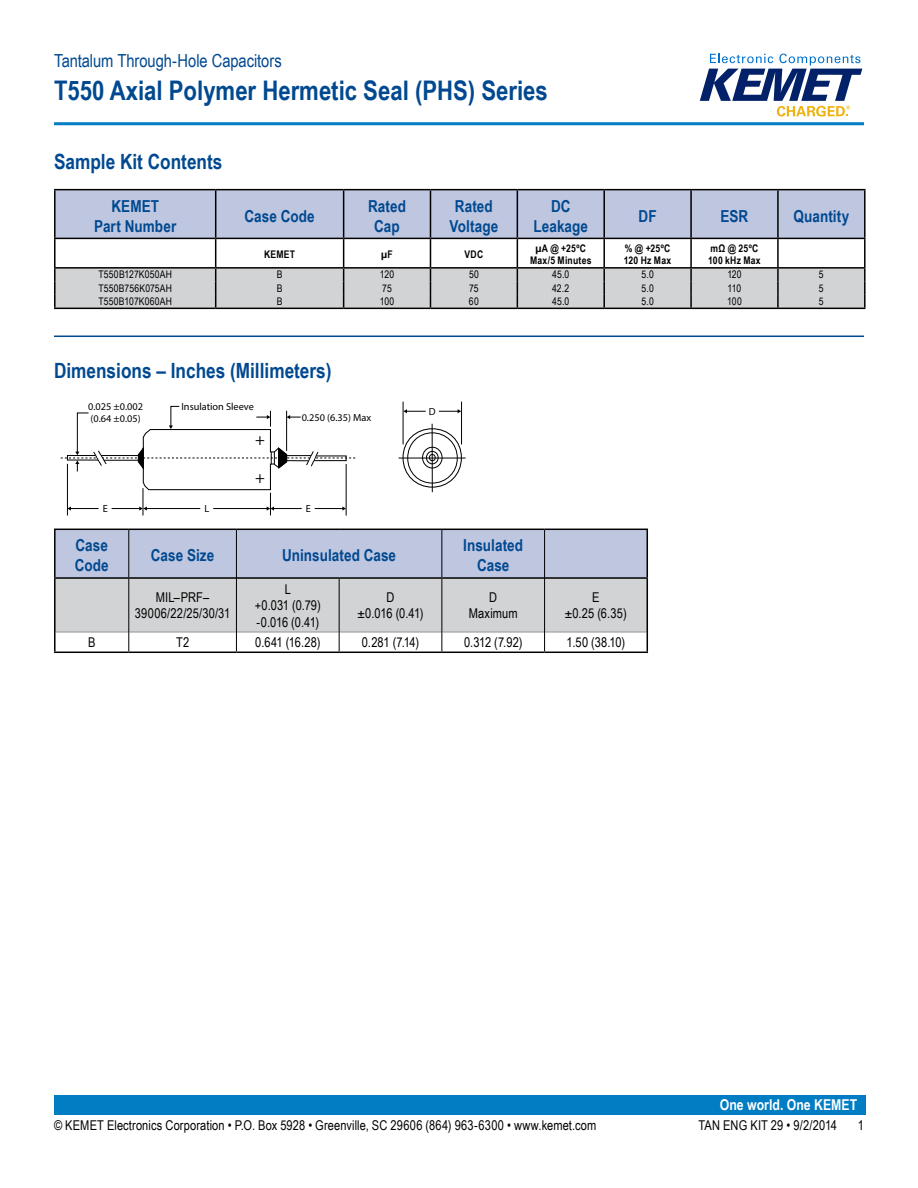
<style>
.page{position:relative;width:918px;height:1188px;background:#fff}
.page>*{position:absolute;margin:0;border:0;box-sizing:border-box;transform-origin:0 0}
.t1{font:700 27px "Arial Narrow";color:#004990}
.t2{font:700 21px "Arial Narrow";color:#004990}
.t3{font:18px "Arial Narrow";letter-spacing:-.005em;color:#004990}
.t4{font:700 16.5px/19.8px "Arial Narrow";letter-spacing:.005em;color:#004990;text-align:center}
.t5{font:16.5px "Myriad Pro";color:#000}
.t6{font:700 15px "Arial Narrow";color:#fff}
.t7{font:13.5px/16.5px "Arial Narrow";letter-spacing:.01em;color:#000;text-align:center}
.t8{font:13.5px/16.5px "Arial Narrow";letter-spacing:-.015em;color:#000;text-align:center}
.t9{font:10.5px "Arial Narrow";letter-spacing:.01em;color:#000}
.t10{font:700 10.5px/12.6px "Arial Narrow";letter-spacing:.025em;color:#000}
.t11{font:10.35px "Myriad Pro";color:#000}
</style>
<div class="page">
<svg style="left:700px;top:54px;width:162px;height:63px"></svg>
<hr style="left:54px;top:122px;width:810px;height:3px;background:#007dc3">
<div style="left:54px;top:1095px;width:811px;height:20px;background:#007dc3"></div>
<hr style="left:54px;top:336px;width:810px;height:1px;background:#004990">
<hr style="left:517px;top:308px;width:87px;height:1px;background:#000">
<hr style="left:604px;top:308px;width:87px;height:1px;background:#000">
<hr style="left:691px;top:308px;width:87px;height:1px;background:#000">
<hr style="left:778px;top:308px;width:88px;height:1px;background:#000">
<hr style="left:54px;top:308px;width:162px;height:1px;background:#000">
<hr style="left:216px;top:308px;width:128px;height:1px;background:#000">
<hr style="left:344px;top:308px;width:86px;height:1px;background:#000">
<hr style="left:430px;top:308px;width:87px;height:1px;background:#000">
<hr style="left:54px;top:189px;width:162px;height:1px;background:#000">
<hr style="left:216px;top:189px;width:128px;height:1px;background:#000">
<hr style="left:344px;top:189px;width:86px;height:1px;background:#000">
<hr style="left:430px;top:189px;width:87px;height:1px;background:#000">
<hr style="left:517px;top:189px;width:87px;height:1px;background:#000">
<hr style="left:604px;top:189px;width:87px;height:1px;background:#000">
<hr style="left:691px;top:189px;width:87px;height:1px;background:#000">
<hr style="left:778px;top:189px;width:88px;height:1px;background:#000">
<svg style="left:54px;top:190px;width:812px;height:118px"></svg>
<hr style="left:777px;top:239px;width:2px;height:28px;background:#000">
<hr style="left:864px;top:239px;width:2px;height:28px;background:#000">
<hr style="left:54px;top:190px;width:2px;height:48px;background:#000">
<hr style="left:864px;top:190px;width:2px;height:48px;background:#000">
<hr style="left:215px;top:190px;width:1px;height:48px;background:#000">
<hr style="left:343px;top:190px;width:1px;height:48px;background:#000">
<hr style="left:517px;top:190px;width:1px;height:48px;background:#000">
<hr style="left:603px;top:190px;width:2px;height:48px;background:#000">
<hr style="left:690px;top:190px;width:2px;height:48px;background:#000">
<hr style="left:777px;top:190px;width:2px;height:48px;background:#000">
<hr style="left:346px;top:464px;width:1px;height:52px;background:#000">
<div style="left:403px;top:428px;width:59px;height:60px;border:1px solid #000;border-radius:50%"></div>
<div style="left:407px;top:433px;width:51px;height:50px;border:1px solid #000;border-radius:50%"></div>
<div style="left:422px;top:447px;width:20px;height:21px;border:1px solid #000;border-radius:50%"></div>
<div style="left:426px;top:451px;width:13px;height:13px;border:1px solid #000;border-radius:50%"></div>
<div style="left:429px;top:454px;width:7px;height:7px;border:1px solid #000;border-radius:50%"></div>
<hr style="left:461px;top:402px;width:1px;height:42px;background:#000">
<hr style="left:403px;top:402px;width:1px;height:42px;background:#000">
<hr style="left:399px;top:458px;width:67px;height:1px;background:#000">
<hr style="left:432px;top:424px;width:1px;height:68px;background:#000">
<hr style="left:67px;top:464px;width:1px;height:52px;background:#000">
<svg style="left:60px;top:406px;width:295px;height:109px"></svg>
<svg style="left:403px;top:409px;width:23px;height:4px"></svg>
<svg style="left:439px;top:409px;width:22px;height:4px"></svg>
<hr style="left:54px;top:577px;width:74px;height:2px;background:#000">
<hr style="left:54px;top:632px;width:2px;height:20px;background:#000">
<hr style="left:54px;top:652px;width:75px;height:1px;background:#000">
<hr style="left:129px;top:652px;width:107px;height:1px;background:#000">
<hr style="left:236px;top:652px;width:103px;height:1px;background:#000">
<hr style="left:339px;top:652px;width:103px;height:1px;background:#000">
<hr style="left:442px;top:652px;width:103px;height:1px;background:#000">
<hr style="left:545px;top:652px;width:103px;height:1px;background:#000">
<hr style="left:54px;top:529px;width:75px;height:1px;background:#000">
<hr style="left:54px;top:530px;width:2px;height:47px;background:#000">
<hr style="left:54px;top:579px;width:2px;height:53px;background:#000">
<svg style="left:55px;top:529px;width:593px;height:123px;background:#c9ccd7"></svg>
<h3 class="t3" style="left:54px;top:48px;width:229px">Tantalum Through-Hole Capacitors</h3>
<h1 class="t1" style="left:54px;top:70px;width:495px">T550 Axial Polymer Hermetic Seal (PHS) Series</h1>
<h2 class="t2" style="left:54px;top:145px;width:170px">Sample Kit Contents</h2>
<p class="t4" style="left:94px;top:195px;width:84px">KEMET<br>Part Number</p>
<p class="t4" style="left:245px;top:205px;width:72px">Case Code</p>
<p class="t4" style="left:368px;top:195px;width:39px">Rated<br>Cap</p>
<p class="t4" style="left:449px;top:195px;width:50px">Rated<br>Voltage</p>
<p class="t4" style="left:534px;top:195px;width:56px">DC<br>Leakage</p>
<p class="t4" style="left:639px;top:205px;width:20px">DF</p>
<p class="t4" style="left:721px;top:205px;width:29px">ESR</p>
<p class="t4" style="left:793px;top:205px;width:57px">Quantity</p>
<p class="t10" style="left:264px;top:248px;width:33px">KEMET</p>
<p class="t10" style="left:381px;top:248px;width:13px">µF</p>
<p class="t10" style="left:465px;top:248px;width:20px">VDC</p>
<p class="t10" style="left:530px;top:241px;width:63px;text-align:center">µA @ +25ºC<br>Max/5 Minutes</p>
<p class="t10" style="left:624px;top:241px;width:49px">% @ +25ºC<br>120 Hz Max</p>
<p class="t10" style="left:708px;top:241px;width:54px">mΩ @ 25ºC<br>100 kHz Max</p>
<p class="t9" style="left:98px;top:267px;width:75px">T550B127K050AH</p>
<p class="t9" style="left:277px;top:267px;width:7px">B</p>
<p class="t9" style="left:380px;top:267px;width:16px">120</p>
<p class="t9" style="left:469px;top:267px;width:11px">50</p>
<p class="t9" style="left:552px;top:267px;width:19px">45.0</p>
<p class="t9" style="left:641px;top:267px;width:14px">5.0</p>
<p class="t9" style="left:727px;top:267px;width:16px">120</p>
<p class="t9" style="left:819px;top:267px;width:6px">5</p>
<p class="t9" style="left:98px;top:281px;width:75px">T550B756K075AH</p>
<p class="t9" style="left:277px;top:281px;width:7px">B</p>
<p class="t9" style="left:382px;top:281px;width:11px">75</p>
<p class="t9" style="left:469px;top:281px;width:11px">75</p>
<p class="t9" style="left:552px;top:281px;width:19px">42.2</p>
<p class="t9" style="left:641px;top:281px;width:14px">5.0</p>
<p class="t9" style="left:728px;top:281px;width:15px">110</p>
<p class="t9" style="left:819px;top:281px;width:6px">5</p>
<p class="t9" style="left:98px;top:294px;width:75px">T550B107K060AH</p>
<p class="t9" style="left:277px;top:294px;width:7px">B</p>
<p class="t9" style="left:380px;top:294px;width:16px">100</p>
<p class="t9" style="left:469px;top:294px;width:11px">60</p>
<p class="t9" style="left:552px;top:294px;width:19px">45.0</p>
<p class="t9" style="left:641px;top:294px;width:14px">5.0</p>
<p class="t9" style="left:727px;top:294px;width:16px">100</p>
<p class="t9" style="left:819px;top:294px;width:6px">5</p>
<h2 class="t2" style="left:54px;top:354px;width:279px">Dimensions – Inches (Millimeters)</h2>
<p class="t11" style="left:88px;top:400px;width:56px">0.025 ±0.002</p>
<p class="t11" style="left:181px;top:400px;width:74px">Insulation Sleeve</p>
<p class="t11" style="left:91px;top:412px;width:52px">(0.64 ±0.05)</p>
<p class="t5" style="left:255px;top:429px;width:11px">+</p>
<p class="t5" style="left:255px;top:468px;width:11px">+</p>
<p class="t11" style="left:302px;top:411px;width:71px">0.250 (6.35) Max</p>
<p class="t11" style="left:103px;top:502px;width:7px">E</p>
<p class="t11" style="left:205px;top:502px;width:6px">L</p>
<p class="t11" style="left:306px;top:502px;width:7px">E</p>
<p class="t11" style="left:429px;top:405px;width:8px">D</p>
<p class="t4" style="left:75px;top:535px;width:36px;text-align:left">Case<br>Code</p>
<p class="t4" style="left:151px;top:545px;width:65px">Case Size</p>
<p class="t4" style="left:282px;top:545px;width:115px">Uninsulated Case</p>
<p class="t4" style="left:463px;top:535px;width:61px">Insulated<br>Case</p>
<p class="t7" style="left:135px;top:588px;width:97px">MIL–PRF–<br>39006/22/25/30/31</p>
<p class="t8" style="left:255px;top:580px;width:67px">L<br>+0.031 (0.79) -0.016 (0.41)</p>
<p class="t7" style="left:358px;top:588px;width:67px">D<br>±0.016 (0.41)</p>
<p class="t7" style="left:469px;top:588px;width:50px">D<br>Maximum</p>
<p class="t7" style="left:565px;top:588px;width:63px">E<br>±0.25 (6.35)</p>
<p class="t7" style="left:88px;top:634px;width:9px">B</p>
<p class="t7" style="left:176px;top:634px;width:15px">T2</p>
<p class="t7" style="left:255px;top:634px;width:67px">0.641 (16.28)</p>
<p class="t7" style="left:362px;top:634px;width:59px">0.281 (7.14)</p>
<p class="t7" style="left:464px;top:634px;width:60px">0.312 (7.92)</p>
<p class="t7" style="left:567px;top:634px;width:60px">1.50 (38.10)</p>
<p class="t6" style="left:720px;top:1093px;width:139px">One world. One KEMET</p>
<p class="t7" style="left:54px;top:1117px;width:544px">© KEMET Electronics Corporation • P.O. Box 5928 • Greenville, SC 29606 (864) 963-6300 • www.kemet.com</p>
<p class="t7" style="left:698px;top:1117px;width:140px">TAN ENG KIT 29 • 9/2/2014</p>
<p class="t7" style="left:858px;top:1117px;width:8px">1</p>
</div>
